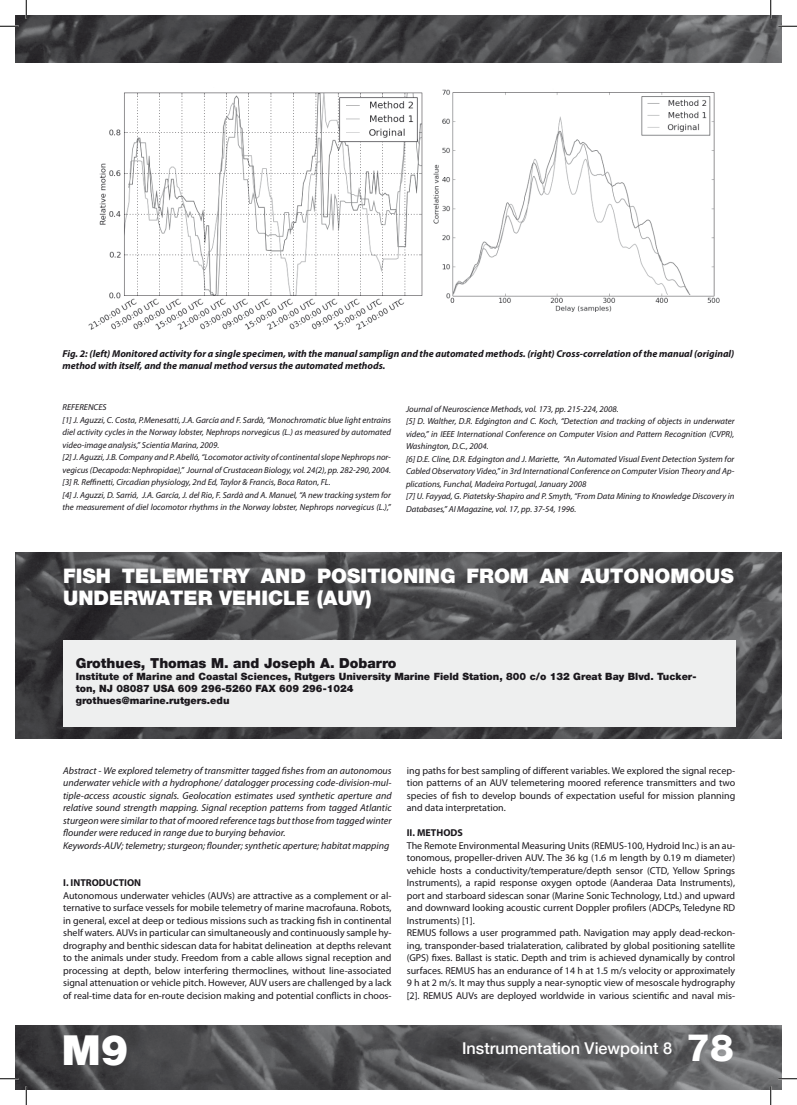
<style>
.page{position:relative;width:797px;height:1105px;background:#fff}
.page>*{position:absolute;margin:0;border:0;box-sizing:border-box;transform-origin:0 0}
.t1{font:900 41.25px "Helvetica Neue LT";color:#fff}
.t2{font:800 37.5px "Helvetica Neue LT";color:#fff}
.t3{font:900 20px "Helvetica Neue LT";color:#fff}
.t4{font:500 16.25px "Helvetica Neue LT";color:#fff}
.t5{font:900 13.75px "Helvetica Neue LT";color:#1a171c}
.t6{font:10px/12.5px "Myriad Pro";color:#1a171c;text-align:justify}
.t7{font:italic 10px/12.5px "Myriad Pro";color:#1a171c}
.t8{font:italic 700 10px/12px "Myriad Pro";color:#1a171c}
.t9{font:900 10px/12px "Helvetica Neue LT";color:#1a171c}
.t10{font:700 10px "Myriad Pro";color:#1a171c}
.t11{font:italic 8.75px/12.5px "Myriad Pro";color:#1a171c}
</style>
<div class="page">
<img style="left:16px;top:16px;width:765px;height:46px">
<img style="left:16px;top:1026px;width:765px;height:63px">
<img style="left:16px;top:552px;width:765px;height:186px">
<img style="left:89px;top:89px;width:630px;height:240px">
<div style="left:63px;top:640px;width:672px;height:87px;background:#eeefef"></div>
<svg style="left:0;top:25px;width:19px;height:2px"></svg>
<svg style="left:778px;top:25px;width:19px;height:2px"></svg>
<svg style="left:0;top:1078px;width:19px;height:1px"></svg>
<svg style="left:778px;top:1078px;width:19px;height:1px"></svg>
<svg style="left:25px;top:0;width:2px;height:19px"></svg>
<svg style="left:25px;top:1086px;width:2px;height:19px"></svg>
<svg style="left:770px;top:0;width:1px;height:19px"></svg>
<svg style="left:770px;top:1086px;width:1px;height:19px"></svg>
<p class="t8" style="left:62px;top:347px;width:673px">Fig. 2: (left) Monitored activity for a single specimen, with the manual samplign and the automated methods. (right) Cross-correlation of the manual (original) method with itself, and the manual method versus the automated methods.</p>
<p class="t11" style="left:62px;top:401px;width:330px">REFERENCES<br>[1] J. Aguzzi, C. Costa, P.Menesatti, J.A. García and F. Sardà, “Monochromatic blue light entrains diel activity cycles in the Norway lobster, Nephrops norvegicus (L.) as measured by automated video-image analysis,” Scientia Marina, 2009.<br>[2] J. Aguzzi, J.B. Company and P. Abelló, “Locomotor activity of continental slope Nephrops nor&shy;vegicus (Decapoda: Nephropidae),” Journal of Crustacean Biology, vol. 24(2), pp. 282-290, 2004. [3] R. Reffinetti, Circadian physiology, 2nd Ed, Taylor &amp; Francis, Boca Raton, FL.<br>[4] J. Aguzzi, D. Sarriá, J.A. García, J. del Rio, F. Sardà and A. Manuel, “A new tracking system for the measurement of diel locomotor rhythms in the Norway lobster, Nephrops norvegicus (L.),”</p>
<p class="t11" style="left:406px;top:402px;width:330px">Journal of Neuroscience Methods, vol. 173, pp. 215-224, 2008.<br>[5] D. Walther, D.R. Edgington and C. Koch, “Detection and tracking of objects in underwater video,” in IEEE International Conference on Computer Vision and Pattern Recognition (CVPR), Washington, D.C., 2004.<br>[6] D.E. Cline, D.R. Edgington and J. Mariette, “An Automated Visual Event Detection System for Cabled Observatory Video,” in 3rd International Conference on Computer Vision Theory and Ap&shy;plications, Funchal, Madeira Portugal, January 2008<br>[7] U. Fayyad, G. Piatetsky-Shapiro and P. Smyth, “From Data Mining to Knowledge Discovery in Databases,” AI Magazine, vol. 17, pp. 37-54, 1996.</p>
<h3 class="t3" style="left:63px;top:564px;width:25px">Fish</h3>
<h3 class="t3" style="left:122px;top:564px;width:15px">tele</h3>
<h3 class="t3" style="left:176px;top:564px;width:34px">metry</h3>
<h3 class="t3" style="left:261px;top:564px;width:16px">and</h3>
<h3 class="t3" style="left:317px;top:564px;width:14px">positioning</h3>
<h3 class="t3" style="left:466px;top:564px;width:15px">fro</h3>
<h3 class="t3" style="left:510px;top:564px;width:46px">m an</h3>
<h3 class="t3" style="left:580px;top:564px;width:16px">autono</h3>
<h3 class="t3" style="left:670px;top:564px;width:35px">mous</h3>
<h3 class="t3" style="left:63px;top:586px;width:16px">under</h3>
<h3 class="t3" style="left:138px;top:586px;width:34px">water</h3>
<h3 class="t3" style="left:219px;top:586px;width:14px">vehicle</h3>
<h3 class="t3" style="left:317px;top:586px;width:57px">(AUV)</h3>
<h3 class="t5" style="left:76px;top:655px;width:322px">Grothues, Thomas M. and Joseph A. Dobarro</h3>
<p class="t9" style="left:76px;top:671px;width:622px">Institute of Marine and Coastal Sciences, Rutgers University Marine Field Station, 800 c/o 132 Great Bay Blvd. Tucker&shy;ton, NJ 08087 USA 609 296-5260 FAX 609 296-1024<br>grothues@marine.rutgers.edu</p>
<p class="t7" style="left:63px;top:764px;width:330px">Abstract - We explored telemetry of transmitter tagged fishes from an autonomous underwater vehicle with a hydrophone/ datalogger processing code-division-mul&shy;tiple-access acoustic signals. Geolocation estimates used synthetic aperture and relative sound strength mapping. Signal reception patterns from tagged Atlantic sturgeon were similar to that of moored reference tags but those from tagged winter flounder were reduced in range due to burying behavior.<br>Keywords-AUV; telemetry; sturgeon; flounder; synthetic aperture; habitat mapping</p>
<p class="t10" style="left:63px;top:876px;width:80px">I. INTRODUCTION</p>
<p class="t6" style="left:63px;top:889px;width:330px">Autonomous underwater vehicles (AUVs) are attractive as a complement or al&shy;ternative to surface vessels for mobile telemetry of marine macrofauna. Robots, in general, excel at deep or tedious missions such as tracking fish in continental shelf waters. AUVs in particular can simultaneously and continuously sample hy&shy;drography and benthic sidescan data for habitat delineation at depths relevant to the animals under study. Freedom from a cable allows signal reception and processing at depth, below interfering thermoclines, without line-associated signal attenuation or vehicle pitch. However, AUV users are challenged by a lack of real-time data for en-route decision making and potential conflicts in choos-</p>
<p class="t6" style="left:407px;top:764px;width:330px">ing paths for best sampling of different variables. We explored the signal recep&shy;tion patterns of an AUV telemetering moored reference transmitters and two species of fish to develop bounds of expectation useful for mission planning and data interpretation.</p>
<p class="t10" style="left:407px;top:826px;width:58px">II. METHODS</p>
<p class="t6" style="left:407px;top:839px;width:330px;text-align:left">The Remote Environmental Measuring Units (REMUS-100, Hydroid Inc.) is an au&shy;tonomous, propeller-driven AUV. The 36 kg (1.6 m length by 0.19 m diameter) vehicle hosts a conductivity/temperature/depth sensor (CTD, Yellow Springs Instruments), a rapid response oxygen optode (Aanderaa Data Instruments), port and starboard sidescan sonar (Marine Sonic Technology, Ltd.) and upward and downward looking acoustic current Doppler profilers (ADCPs, Teledyne RD Instruments) [1].<br>REMUS follows a user programmed path. Navigation may apply dead-reckon&shy;ing, transponder-based trialateration, calibrated by global positioning satellite (GPS) fixes. Ballast is static. Depth and trim is achieved dynamically by control surfaces. REMUS has an endurance of 14 h at 1.5 m/s velocity or approximately 9 h at 2 m/s. It may thus supply a near-synoptic view of mesoscale hydrography [2]. REMUS AUVs are deployed worldwide in various scientific and naval mis-</p>
<h1 class="t1" style="left:62px;top:1026px;width:68px">m9</h1>
<h3 class="t4" style="left:462px;top:1039px;width:211px">Instrumentation Viewpoint 8</h3>
<h2 class="t2" style="left:686px;top:1026px;width:49px">78</h2>
</div>
